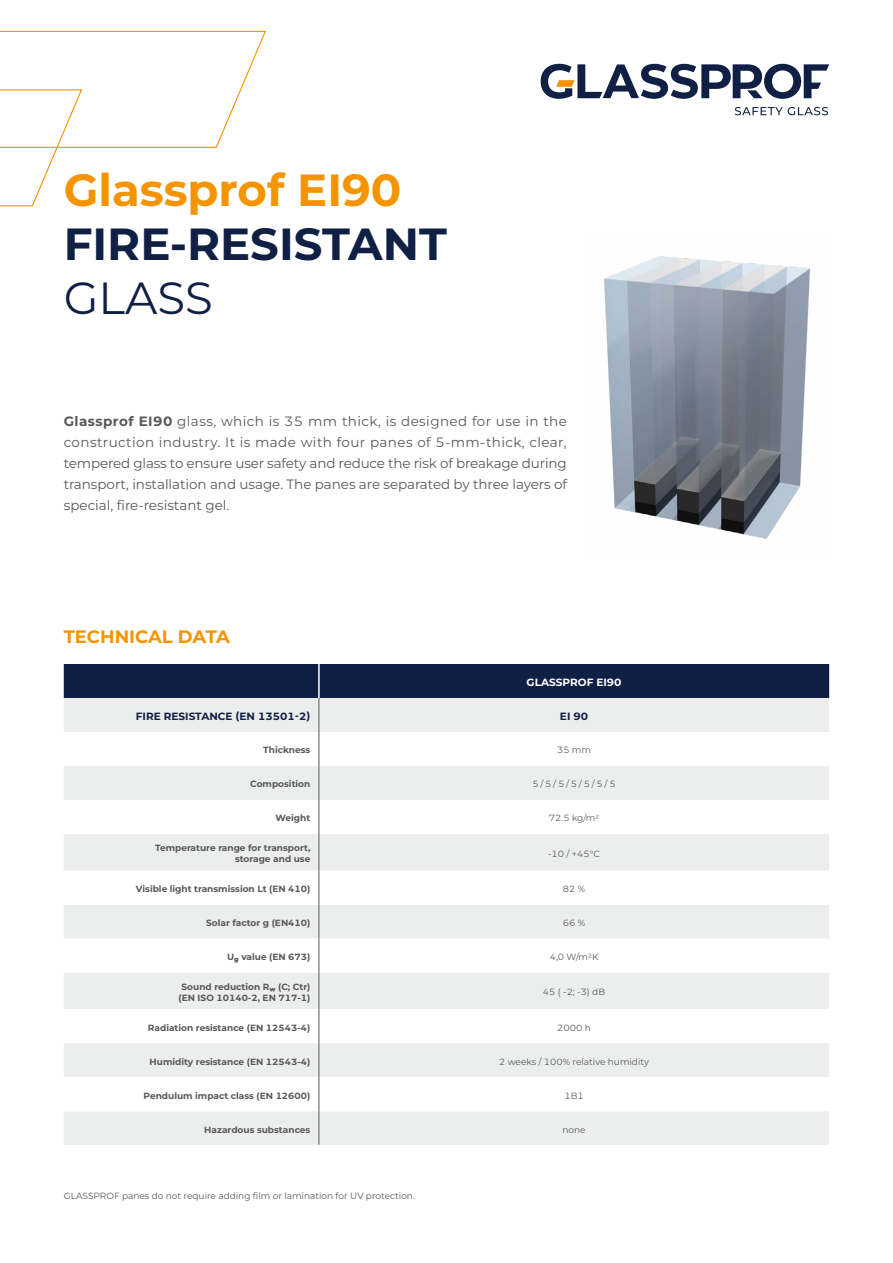
<style>
.page{position:relative;width:893px;height:1263px;background:#fff}
.page>*{position:absolute;margin:0;border:0;box-sizing:border-box;transform-origin:0 0}
.t1{font:700 45px "Aluprof Sans";color:#101f44}
.t2{font:700 45px "Aluprof Sans";color:#f39400}
.t3{font:45px "Aluprof Sans";color:#101f44}
.t4{font:700 18px "Aluprof Sans";color:#f39400}
.t5{font:13.5px/21px "Aluprof Sans";letter-spacing:-.005em;color:#58585a;text-align:justify}
.t6{font:700 10.5px "Aluprof Sans";color:#101f44}
.t7{font:700 10.5px "Aluprof Sans";color:#fff}
.t8{font:700 9px/10.8px "Aluprof Sans";color:#58585a;text-align:right}
.t9{font:9px "Aluprof Sans";color:#58585a}
.s1{font-weight:700}
</style>
<div class="page">
<div style="left:64px;top:664px;width:765px;height:34px;background:#101f44"></div>
<div style="left:64px;top:698px;width:765px;height:447px;background:#eceded"></div>
<svg style="left:64px;top:732px;width:765px;height:379px"></svg>
<hr style="left:319px;top:698px;width:1px;height:34px;background:#58585a">
<hr style="left:319px;top:732px;width:1px;height:34px;background:#58585a">
<hr style="left:319px;top:766px;width:1px;height:34px;background:#58585a">
<hr style="left:319px;top:800px;width:1px;height:34px;background:#58585a">
<hr style="left:319px;top:834px;width:1px;height:37px;background:#58585a">
<hr style="left:319px;top:871px;width:1px;height:34px;background:#58585a">
<hr style="left:319px;top:905px;width:1px;height:34px;background:#58585a">
<hr style="left:319px;top:939px;width:1px;height:34px;background:#58585a">
<hr style="left:319px;top:973px;width:1px;height:36px;background:#58585a">
<hr style="left:319px;top:1009px;width:1px;height:34px;background:#58585a">
<hr style="left:319px;top:1043px;width:1px;height:34px;background:#58585a">
<hr style="left:319px;top:1077px;width:1px;height:34px;background:#58585a">
<hr style="left:318px;top:664px;width:2px;height:34px;background:#fff">
<hr style="left:319px;top:1111px;width:1px;height:34px;background:#58585a">
<img style="left:604px;top:256px;width:207px;height:283px">
<svg style="left:0;top:30px;width:266px;height:177px"></svg>
<svg style="left:541px;top:64px;width:288px;height:35px"></svg>
<svg style="left:735px;top:107px;width:93px;height:8px"></svg>
<h1 class="t2" style="left:64px;top:158px;width:339px">Glassprof EI90</h1>
<h1 class="t1" style="left:64px;top:212px;width:385px">FIRE-RESISTANT</h1>
<h1 class="t3" style="left:64px;top:267px;width:150px">GLASS</h1>
<p class="t5" style="left:64px;top:410px;width:505px"><span class="s1">Glassprof EI90</span> glass, which is 35 mm thick, is designed for use in the construction industry. It is made with four panes of 5-mm-thick, clear, tempered glass to ensure user safety and reduce the risk of breakage during transport, installation and usage. The panes are separated by three layers of special, fire-resistant gel.</p>
<h2 class="t4" style="left:64px;top:623px;width:168px">TECHNICAL DATA</h2>
<p class="t7" style="left:527px;top:675px;width:96px">GLASSPROF EI90</p>
<p class="t6" style="left:136px;top:709px;width:176px">FIRE RESISTANCE (EN 13501-2)</p>
<p class="t6" style="left:560px;top:709px;width:30px">EI 90</p>
<p class="t8" style="left:263px;top:744px;width:49px">Thickness</p>
<p class="t9" style="left:557px;top:744px;width:36px">35 mm</p>
<p class="t8" style="left:250px;top:778px;width:62px">Composition</p>
<p class="t9" style="left:533px;top:778px;width:84px">5 / 5 / 5 / 5 / 5 / 5 / 5</p>
<p class="t8" style="left:276px;top:812px;width:36px">Weight</p>
<p class="t9" style="left:549px;top:812px;width:52px">72.5 kg/m2</p>
<p class="t8" style="left:155px;top:842px;width:157px">Temperature range for transport, storage and use</p>
<p class="t9" style="left:548px;top:847px;width:53px">-10 / +45°C</p>
<p class="t8" style="left:136px;top:883px;width:176px">Visible light transmission Lt (EN 410)</p>
<p class="t9" style="left:563px;top:883px;width:24px">82 %</p>
<p class="t8" style="left:206px;top:917px;width:106px">Solar factor g (EN410)</p>
<p class="t9" style="left:563px;top:917px;width:24px">66 %</p>
<p class="t8" style="left:227px;top:951px;width:85px">Ug value (EN 673)</p>
<p class="t9" style="left:550px;top:951px;width:50px">4,0 W/m2K</p>
<p class="t8" style="left:179px;top:981px;width:133px;text-align:center">Sound reduction Rw (C; Ctr) (EN ISO 10140-2, EN 717-1)</p>
<p class="t9" style="left:543px;top:986px;width:64px">45 ( -2; -3) dB</p>
<p class="t8" style="left:148px;top:1022px;width:164px">Radiation resistance (EN 12543-4)</p>
<p class="t9" style="left:557px;top:1021px;width:35px">2000 h</p>
<p class="t8" style="left:150px;top:1056px;width:162px">Humidity resistance (EN 12543-4)</p>
<p class="t9" style="left:499px;top:1055px;width:151px">2 weeks / 100% relative humidity</p>
<p class="t8" style="left:144px;top:1090px;width:168px">Pendulum impact class (EN 12600)</p>
<p class="t9" style="left:564px;top:1089px;width:21px">1B1</p>
<p class="t8" style="left:204px;top:1124px;width:108px">Hazardous substances</p>
<p class="t9" style="left:562px;top:1123px;width:25px">none</p>
<p class="t9" style="left:64px;top:1190px;width:353px">GLASSPROF panes do not require adding film or lamination for UV protection.</p>
</div>
